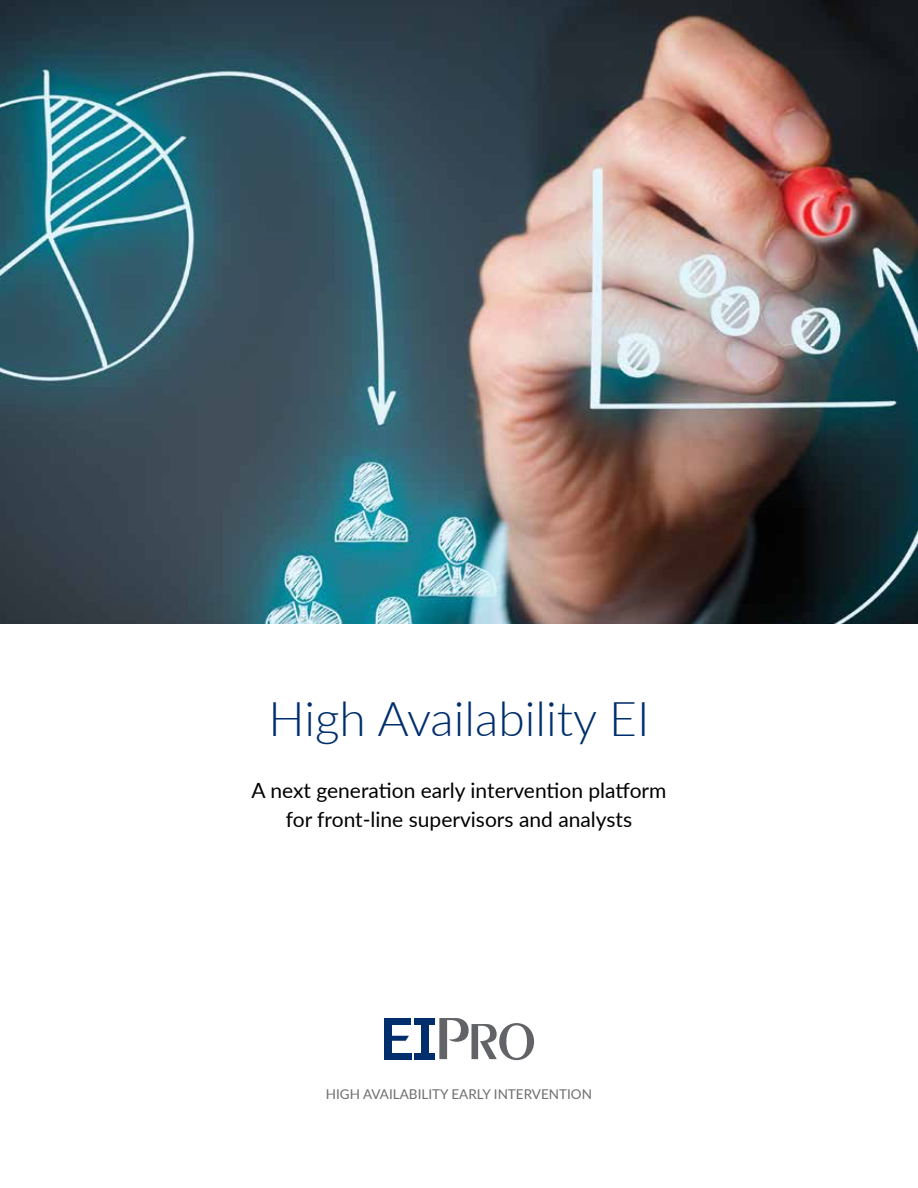
<style>
.page{position:relative;width:918px;height:1188px;background:#fff}
.page>*{position:absolute;margin:0;border:0;box-sizing:border-box;transform-origin:0 0}
.t1{font:300 48px "Lato";color:#002e6c}
.t2{font:21px/28.5px "Lato";color:#000;text-align:center}
.t3{font:13.5px "Lato";color:#6d6e70}
</style>
<div class="page">
<svg style="left:439px;top:1018px;width:95px;height:42px"></svg>
<div style="left:421px;top:1018px;width:7px;height:41px;background:#002e6c"></div>
<div style="left:388px;top:1018px;width:23px;height:6px;background:#002e6c"></div>
<div style="left:414px;top:1018px;width:21px;height:6px;background:#002e6c"></div>
<div style="left:414px;top:1053px;width:21px;height:6px;background:#002e6c"></div>
<div style="left:389px;top:1053px;width:23px;height:6px;background:#002e6c"></div>
<svg style="left:392px;top:1036px;width:17px;height:5px"></svg>
<div style="left:384px;top:1018px;width:8px;height:41px;background:#002e6c"></div>
<img style="left:0;top:0;width:918px;height:624px">
<h1 class="t1" style="left:268px;top:686px;width:382px">High Availability EI</h1>
<p class="t2" style="left:252px;top:775px;width:416px">A next generation early intervention platform for front-line supervisors and analysts</p>
<p class="t3" style="left:326px;top:1084px;width:268px">HIGH AVAILABILITY EARLY INTERVENTION</p>
</div>
